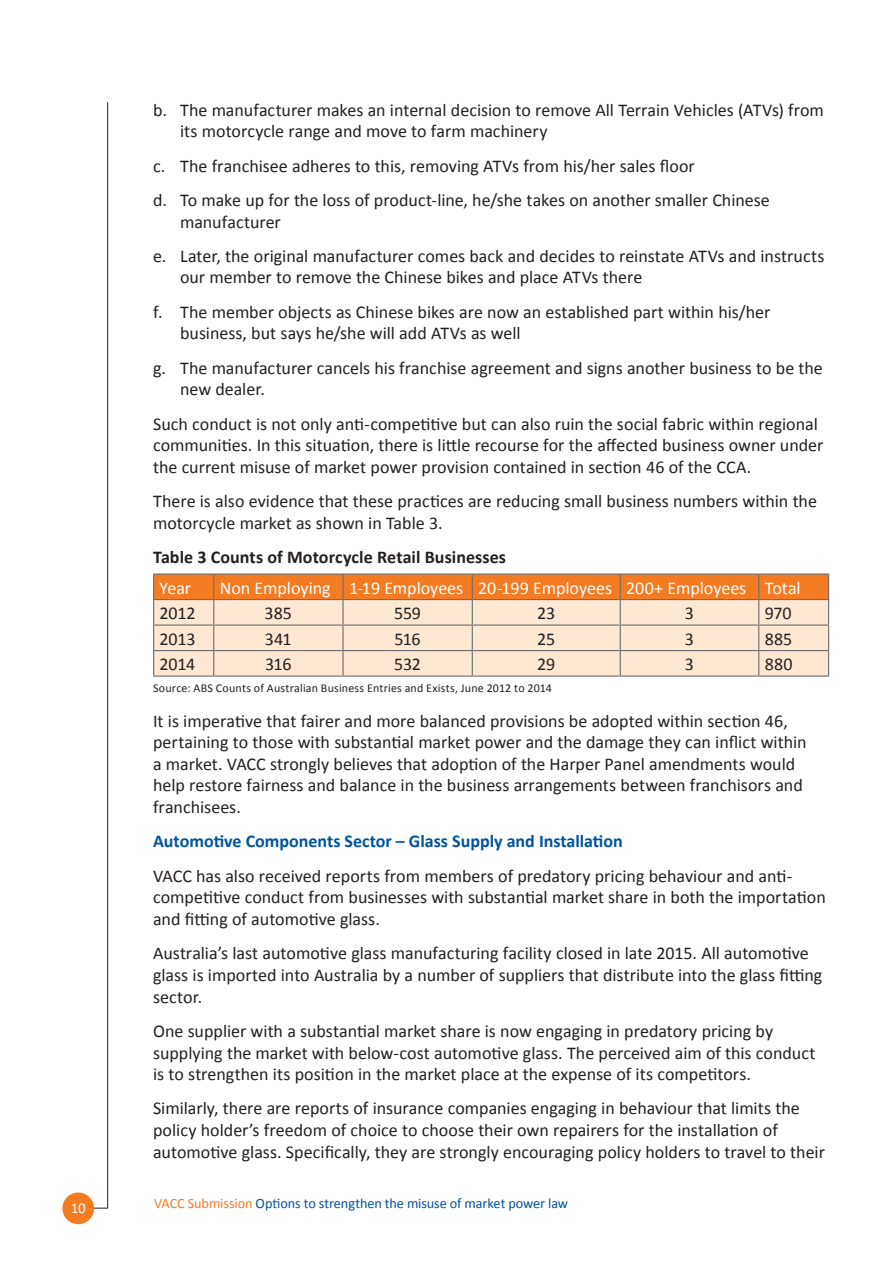
<style>
.page{position:relative;width:893px;height:1263px;background:#fff}
.page>*{position:absolute;margin:0;border:0;box-sizing:border-box;transform-origin:0 0}
.t1{font:18px/21.6px "Calibri";color:#231f20}
.t2{font:18px "Calibri";letter-spacing:-.005em;color:#fff}
.t3{font:700 18px "Calibri";color:#01539e}
.t4{font:700 18px "Calibri";letter-spacing:.005em;color:#231f20}
.t5{font:15px "Calibri";color:#fff}
.t6{font:14.25px "Calibri";letter-spacing:-.005em;color:#01539e}
.t7{font:12px "Calibri";letter-spacing:.015em;color:#231f20}
.s1{color:#f47b21}
</style>
<div class="page">
<hr style="left:107px;top:102px;width:1px;height:1106px;background:#231f20">
<svg style="left:94px;top:1208px;width:14px;height:1px"></svg>
<div style="left:62px;top:1192px;width:32px;height:32px;background:#f47b21;border-radius:50%"></div>
<hr style="left:153px;top:573px;width:61px;height:2px;background:#6c6d70">
<hr style="left:214px;top:573px;width:129px;height:2px;background:#6c6d70">
<hr style="left:343px;top:573px;width:129px;height:2px;background:#6c6d70">
<hr style="left:472px;top:573px;width:148px;height:2px;background:#6c6d70">
<hr style="left:620px;top:573px;width:139px;height:2px;background:#6c6d70">
<hr style="left:759px;top:573px;width:70px;height:2px;background:#6c6d70">
<svg style="left:153px;top:574px;width:676px;height:101px;background:#f4c7a4"></svg>
<hr style="left:153px;top:675px;width:61px;height:2px;background:#6c6d70">
<hr style="left:214px;top:675px;width:129px;height:2px;background:#6c6d70">
<hr style="left:343px;top:675px;width:129px;height:2px;background:#6c6d70">
<hr style="left:472px;top:675px;width:148px;height:2px;background:#6c6d70">
<hr style="left:620px;top:675px;width:139px;height:2px;background:#6c6d70">
<hr style="left:759px;top:675px;width:70px;height:2px;background:#6c6d70">
<p class="t1" style="left:180px;top:98px;width:645px;text-indent:-27px">b. The manufacturer makes an internal decision to remove All Terrain Vehicles (ATVs) from its motorcycle range and move to farm machinery</p>
<p class="t1" style="left:153px;top:148px;width:618px;line-height:34.3px">c. The franchisee adheres to this, removing ATVs from his/her sales floor<br>d. To make up for the loss of product-line, he/she takes on another smaller Chinese</p>
<p class="t1" style="left:153px;top:203px;width:673px;line-height:34.3px;text-indent:27px">manufacturer<br>e. Later, the original manufacturer comes back and decides to reinstate ATVs and instructs</p>
<p class="t1" style="left:153px;top:259px;width:619px;line-height:34.3px;text-indent:27px">our member to remove the Chinese bikes and place ATVs there<br>f. The member objects as Chinese bikes are now an established part within his/her</p>
<p class="t1" style="left:153px;top:315px;width:671px;line-height:34.3px;text-indent:27px">business, but says he/she will add ATVs as well<br>g. The manufacturer cancels his franchise agreement and signs another business to be the</p>
<p class="t1" style="left:153px;top:371px;width:666px;line-height:34.3px;text-indent:27px">new dealer.<br>Such conduct is not only anti-competitive but can also ruin the social fabric within regional</p>
<p class="t1" style="left:153px;top:434px;width:672px">communities. In this situation, there is little recourse for the affected business owner under the current misuse of market power provision contained in section 46 of the CCA.</p>
<p class="t1" style="left:153px;top:490px;width:665px">There is also evidence that these practices are reducing small business numbers within the motorcycle market as shown in Table 3.</p>
<p class="t4" style="left:153px;top:546px;width:355px">Table 3 Counts of Motorcycle Retail Businesses</p>
<p class="t2" style="left:160px;top:576px;width:33px">Year</p>
<p class="t2" style="left:220px;top:576px;width:582px">Non Employing 1-19 Employees 20-199 Employees 200+ Employees Total</p>
<p class="t1" style="left:160px;top:601px;width:38px">2012</p>
<p class="t1" style="left:265px;top:601px;width:29px">385</p>
<p class="t1" style="left:394px;top:601px;width:28px">559</p>
<p class="t1" style="left:537px;top:601px;width:20px">23</p>
<p class="t1" style="left:685px;top:601px;width:11px">3</p>
<p class="t1" style="left:765px;top:601px;width:28px">970</p>
<p class="t1" style="left:160px;top:627px;width:38px">2013</p>
<p class="t1" style="left:265px;top:627px;width:28px">341</p>
<p class="t1" style="left:394px;top:627px;width:28px">516</p>
<p class="t1" style="left:537px;top:627px;width:20px">25</p>
<p class="t1" style="left:685px;top:627px;width:11px">3</p>
<p class="t1" style="left:765px;top:627px;width:29px">885</p>
<p class="t1" style="left:160px;top:652px;width:37px">2014</p>
<p class="t1" style="left:265px;top:652px;width:28px">316</p>
<p class="t1" style="left:394px;top:652px;width:28px">532</p>
<p class="t1" style="left:537px;top:652px;width:20px">29</p>
<p class="t1" style="left:685px;top:652px;width:11px">3</p>
<p class="t1" style="left:765px;top:652px;width:29px">880</p>
<p class="t7" style="left:153px;top:681px;width:400px">Source: ABS Counts of Australian Business Entries and Exists, June 2012 to 2014</p>
<p class="t1" style="left:153px;top:709px;width:655px">It is imperative that fairer and more balanced provisions be adopted within section 46, pertaining to those with substantial market power and the damage they can inflict within a market. VACC strongly believes that adoption of the Harper Panel amendments would help restore fairness and balance in the business arrangements between franchisors and franchisees.</p>
<p class="t3" style="left:153px;top:830px;width:471px">Automotive Components Sector – Glass Supply and Installation</p>
<p class="t1" style="left:153px;top:864px;width:674px">VACC has also received reports from members of predatory pricing behaviour and anti&shy;competitive conduct from businesses with substantial market share in both the importation and fitting of automotive glass.</p>
<p class="t1" style="left:153px;top:942px;width:671px">Australia’s last automotive glass manufacturing facility closed in late 2015. All automotive glass is imported into Australia by a number of suppliers that distribute into the glass fitting sector.</p>
<p class="t1" style="left:153px;top:1019px;width:664px">One supplier with a substantial market share is now engaging in predatory pricing by supplying the market with below-cost automotive glass. The perceived aim of this conduct is to strengthen its position in the market place at the expense of its competitors.</p>
<p class="t1" style="left:153px;top:1097px;width:673px">Similarly, there are reports of insurance companies engaging in behaviour that limits the policy holder’s freedom of choice to choose their own repairers for the installation of automotive glass. Specifically, they are strongly encouraging policy holders to travel to their</p>
<p class="t5" style="left:71px;top:1198px;width:17px">10</p>
<p class="t6" style="left:154px;top:1194px;width:415px"><span class="s1">VACC Submission</span> Options to strengthen the misuse of market power law</p>
</div>
